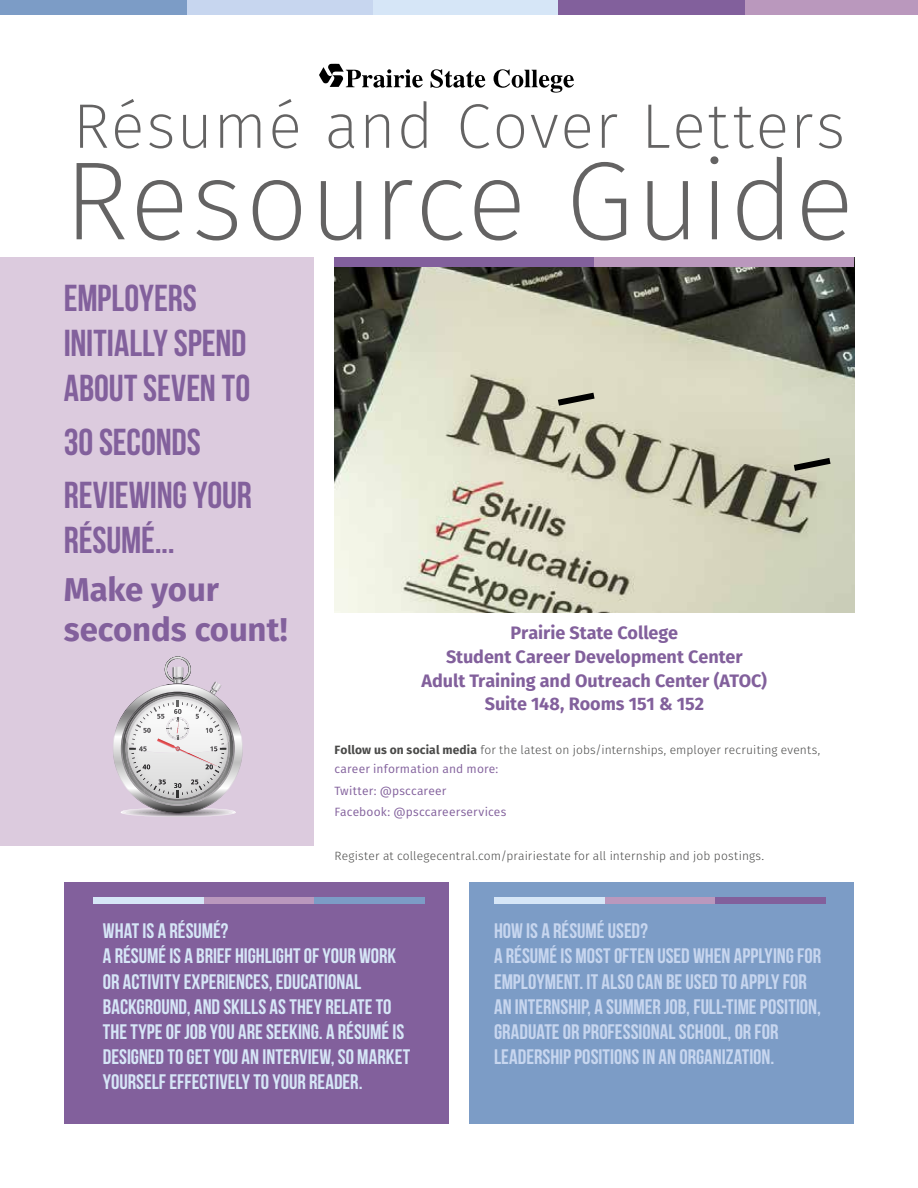
<style>
.page{position:relative;width:918px;height:1188px;background:#fff}
.page>*{position:absolute;margin:0;border:0;box-sizing:border-box;transform-origin:0 0}
.t1{font:200 111.45px "Fira Sans";letter-spacing:.005em;color:#646363}
.t2{font:200 63px "Fira Sans";letter-spacing:.025em;color:#646363}
.t3{font:700 37.5px/45px "Bebas Neue";letter-spacing:-.005em;color:#82609c}
.t4{font:700 33px/39.6px "Fira Sans";letter-spacing:-.005em;color:#82609c}
.t5{font:700 21px/25.2px "Bebas Neue";color:#d6e6f7}
.t6{font:700 21px/25.2px "Bebas Neue";color:#c7d6ef}
.t7{font:700 18px/23.7px "Fira Sans";letter-spacing:-.005em;color:#82609c;text-align:center}
.t8{font:300 12px/19.5px "Fira Sans";letter-spacing:.015em;color:#4a4a49}
.t9{font:12px/21.6px "Fira Sans";letter-spacing:.015em;color:#82609c}
.s1{font-weight:700}
.s2{font-weight:400;color:#82609c}
.s3{font-size:13.5px}
</style>
<div class="page">
<div style="left:0;top:257px;width:313px;height:588px;background:#dccbde"></div>
<div style="left:745px;top:0;width:173px;height:15px;background:#ba98bd"></div>
<div style="left:372px;top:0;width:186px;height:15px;background:#d6e6f7"></div>
<div style="left:558px;top:0;width:187px;height:15px;background:#82609c"></div>
<div style="left:186px;top:0;width:186px;height:15px;background:#c7d6ef"></div>
<div style="left:0;top:0;width:186px;height:15px;background:#7c9cc6"></div>
<img style="left:335px;top:267px;width:519px;height:345px">
<div style="left:64px;top:883px;width:384px;height:241px;background:#82609c"></div>
<div style="left:470px;top:883px;width:384px;height:241px;background:#7c9cc6"></div>
<div style="left:715px;top:898px;width:110px;height:6px;background:#82609c"></div>
<div style="left:604px;top:898px;width:111px;height:6px;background:#ba98bd"></div>
<div style="left:494px;top:898px;width:110px;height:6px;background:#d6e6f7"></div>
<div style="left:314px;top:898px;width:110px;height:6px;background:#7c9cc6"></div>
<div style="left:203px;top:898px;width:111px;height:6px;background:#ba98bd"></div>
<div style="left:93px;top:898px;width:110px;height:6px;background:#d6e6f7"></div>
<svg style="left:319px;top:64px;width:104px;height:24px"></svg>
<svg style="left:431px;top:69px;width:54px;height:19px"></svg>
<svg style="left:494px;top:69px;width:80px;height:24px"></svg>
<svg style="left:551px;top:389px;width:50px;height:21px"></svg>
<svg style="left:787px;top:454px;width:50px;height:21px"></svg>
<div style="left:594px;top:257px;width:260px;height:10px;background:#ba98bd"></div>
<div style="left:335px;top:257px;width:259px;height:10px;background:#82609c"></div>
<svg style="left:113px;top:657px;width:130px;height:160px"></svg>
<h2 class="t2" style="left:73px;top:82px;width:774px">Résumé and Cover Letters</h2>
<h1 class="t1" style="left:64px;top:122px;width:792px">Resource Guide</h1>
<h3 class="t3" style="left:64px;top:275px;width:188px">EMPLOYERS<br>INITIALLY SPEND<br>ABOUT SEVEN TO</h3>
<h3 class="t3" style="left:64px;top:415px;width:190px;line-height:53.6px">30 SECONDS<br>REVIEWING YOUR</h3>
<h3 class="t3" style="left:64px;top:517px;width:113px">RÉSUMÉ...</h3>
<h3 class="t4" style="left:64px;top:568px;width:226px">Make your seconds count!</h3>
<p class="t7" style="left:422px;top:620px;width:347px">Prairie State College<br>Student Career Development Center<br>Adult Training and Outreach Center (ATOC)<br>Suite 148, Rooms 151 &amp; 152</p>
<p class="t8" style="left:335px;top:740px;width:487px"><span class="s1">Follow us on social media</span> for the latest on jobs/internships, employer recruiting events, <span class="s2">career information and more:</span></p>
<p class="t9" style="left:335px;top:779px;width:173px">Twitter: @psccareer<br>Facebook: @psccareerservices</p>
<p class="t8" style="left:335px;top:846px;width:431px">Register at collegecentral.com/prairiestate for all internship and job postings<span class="s3">.</span></p>
<p class="t5" style="left:103px;top:918px;width:309px">WHAT IS A RÉSUMÉ?<br>A RÉSUMÉ IS A BRIEF HIGHLIGHT OF YOUR WORK OR ACTIVITY EXPERIENCES, EDUCATIONAL BACKGROUND, AND SKILLS AS THEY RELATE TO THE TYPE OF JOB YOU ARE SEEKING. A RÉSUMÉ IS DESIGNED TO GET YOU AN INTERVIEW, SO MARKET YOURSELF EFFECTIVELY TO YOUR READER.</p>
<p class="t6" style="left:494px;top:918px;width:329px">HOW IS A RÉSUMÉ USED?<br>A RÉSUMÉ IS MOST OFTEN USED WHEN APPLYING FOR EMPLOYMENT. IT ALSO CAN BE USED TO APPLY FOR AN INTERNSHIP, A SUMMER JOB, FULL-TIME POSITION, GRADUATE OR PROFESSIONAL SCHOOL, OR FOR LEADERSHIP POSITIONS IN AN ORGANIZATION.</p>
</div>
